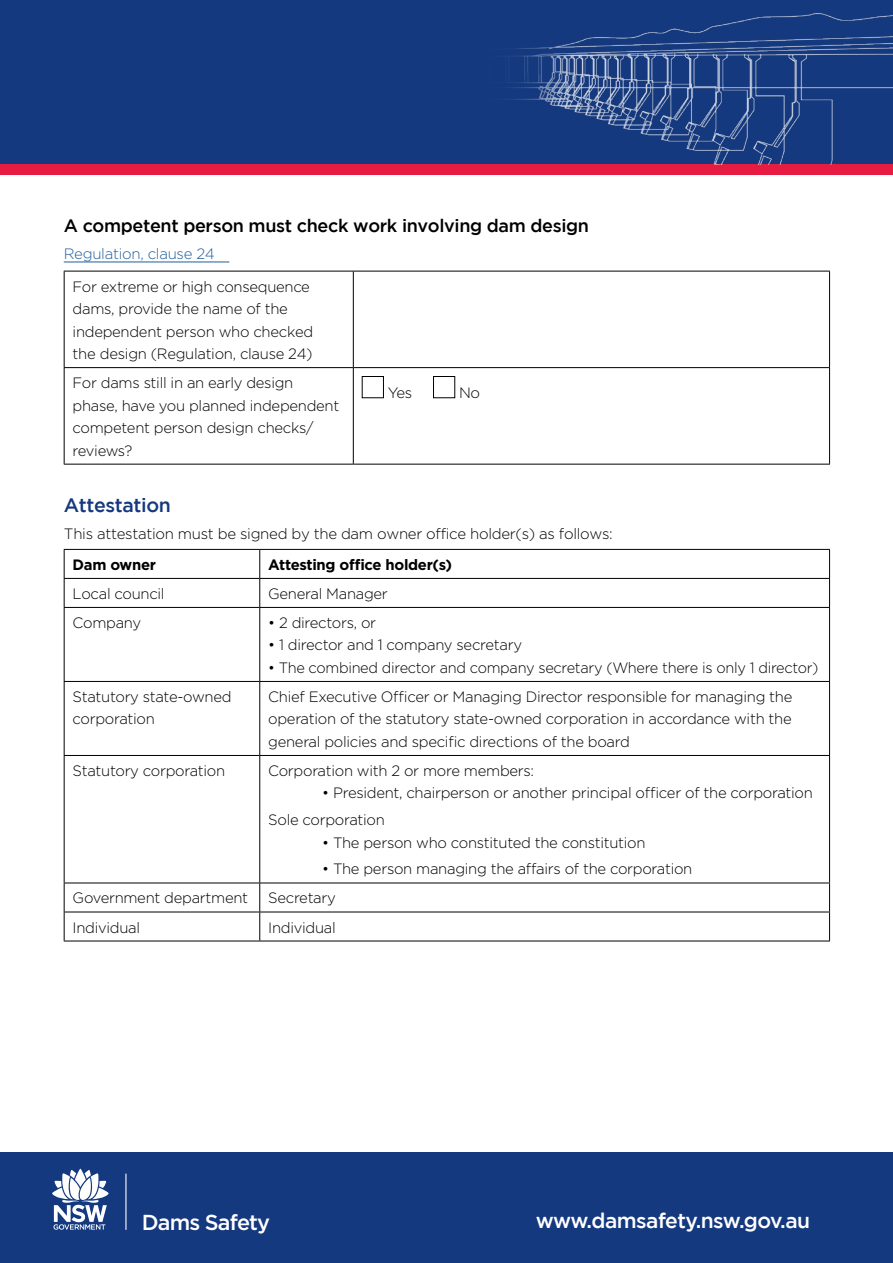
<style>
.page{position:relative;width:893px;height:1263px;background:#fff}
.page>*{position:absolute;margin:0;border:0;box-sizing:border-box;transform-origin:0 0}
.t1{font:500 21.6px "Gotham";letter-spacing:-.04em;color:#fff}
.t2{font:500 21px "Gotham";letter-spacing:-.025em;color:#fff}
.t3{font:500 19.5px "Gotham";letter-spacing:-.02em;color:#15397f}
.t4{font:500 18px "Gotham";letter-spacing:-.02em;color:#000}
.t5{font:300 15px/22.5px "Gotham";letter-spacing:-.02em;color:#000}
.t6{font:700 15px "Gotham";letter-spacing:-.02em;color:#000}
.t7{font:300 15px "Gotham";letter-spacing:-.02em;color:#215e9e}
</style>
<div class="page">
<hr style="left:64px;top:262px;width:165px;height:1px;background:#215e9e">
<hr style="left:64px;top:271px;width:289px;height:1px;background:#000">
<hr style="left:64px;top:271px;width:1px;height:96px;background:#000">
<hr style="left:353px;top:271px;width:477px;height:1px;background:#000">
<hr style="left:353px;top:271px;width:1px;height:96px;background:#000">
<hr style="left:829px;top:271px;width:1px;height:96px;background:#000">
<hr style="left:64px;top:367px;width:289px;height:1px;background:#000">
<hr style="left:64px;top:368px;width:1px;height:96px;background:#000">
<hr style="left:353px;top:367px;width:477px;height:1px;background:#000">
<hr style="left:353px;top:368px;width:1px;height:96px;background:#000">
<hr style="left:829px;top:368px;width:1px;height:96px;background:#000">
<hr style="left:64px;top:464px;width:289px;height:1px;background:#000">
<hr style="left:353px;top:464px;width:477px;height:1px;background:#000">
<div style="left:362px;top:376px;width:22px;height:22px;border:1px solid #000"></div>
<div style="left:433px;top:376px;width:22px;height:22px;border:1px solid #000"></div>
<hr style="left:64px;top:549px;width:196px;height:1px;background:#000">
<hr style="left:260px;top:549px;width:570px;height:1px;background:#000">
<hr style="left:64px;top:578px;width:196px;height:1px;background:#000">
<svg style="left:64px;top:550px;width:1px;height:57px"></svg>
<hr style="left:260px;top:578px;width:570px;height:1px;background:#000">
<svg style="left:259px;top:550px;width:1px;height:57px"></svg>
<svg style="left:829px;top:550px;width:1px;height:57px"></svg>
<hr style="left:64px;top:607px;width:196px;height:1px;background:#000">
<hr style="left:64px;top:608px;width:1px;height:73px;background:#000">
<hr style="left:260px;top:607px;width:570px;height:1px;background:#000">
<hr style="left:259px;top:608px;width:1px;height:73px;background:#000">
<hr style="left:829px;top:608px;width:1px;height:73px;background:#000">
<hr style="left:64px;top:681px;width:196px;height:1px;background:#000">
<hr style="left:64px;top:682px;width:1px;height:73px;background:#000">
<hr style="left:260px;top:681px;width:570px;height:1px;background:#000">
<hr style="left:259px;top:682px;width:1px;height:73px;background:#000">
<hr style="left:829px;top:682px;width:1px;height:73px;background:#000">
<hr style="left:64px;top:755px;width:196px;height:1px;background:#000">
<hr style="left:64px;top:756px;width:1px;height:127px;background:#000">
<hr style="left:260px;top:755px;width:570px;height:1px;background:#000">
<hr style="left:259px;top:756px;width:1px;height:127px;background:#000">
<hr style="left:829px;top:756px;width:1px;height:127px;background:#000">
<hr style="left:64px;top:883px;width:196px;height:1px;background:#000">
<hr style="left:260px;top:883px;width:570px;height:1px;background:#000">
<hr style="left:64px;top:912px;width:196px;height:1px;background:#000">
<svg style="left:64px;top:883px;width:1px;height:58px"></svg>
<hr style="left:260px;top:912px;width:570px;height:1px;background:#000">
<svg style="left:259px;top:883px;width:1px;height:58px"></svg>
<svg style="left:829px;top:883px;width:1px;height:58px"></svg>
<hr style="left:64px;top:941px;width:196px;height:1px;background:#000">
<hr style="left:260px;top:941px;width:570px;height:1px;background:#000">
<div style="left:0;top:1152px;width:893px;height:111px;background:#15397f"></div>
<hr style="left:125px;top:1173px;width:1px;height:57px;background:#fff">
<svg style="left:52px;top:1169px;width:57px;height:61px"></svg>
<div style="left:0;top:163px;width:893px;height:11px;background:#e61c43"></div>
<div style="left:0;top:0;width:893px;height:164px;background:#15397f"></div>
<img style="left:508px;top:13px;width:385px;height:151px">
<p class="t4" style="left:64px;top:215px;width:527px">A competent person must check work involving dam design</p>
<p class="t7" style="left:64px;top:244px;width:153px">Regulation, clause 24</p>
<p class="t5" style="left:73px;top:275px;width:242px">For extreme or high consequence dams, provide the name of the independent person who checked the design (Regulation, clause 24)</p>
<p class="t5" style="left:73px;top:371px;width:268px">For dams still in an early design phase, have you planned independent competent person design checks/ reviews?</p>
<p class="t5" style="left:388px;top:381px;width:26px">Yes</p>
<p class="t5" style="left:459px;top:381px;width:23px">No</p>
<h3 class="t3" style="left:64px;top:494px;width:108px">Attestation</h3>
<p class="t5" style="left:64px;top:522px;width:550px">This attestation must be signed by the dam owner office holder(s) as follows:</p>
<p class="t6" style="left:73px;top:555px;width:85px">Dam owner</p>
<p class="t6" style="left:268px;top:555px;width:185px">Attesting office holder(s)</p>
<p class="t5" style="left:73px;top:582px;width:93px">Local council</p>
<p class="t5" style="left:268px;top:582px;width:121px">General Manager</p>
<p class="t5" style="left:73px;top:611px;width:70px">Company</p>
<p class="t5" style="left:268px;top:611px;width:109px">• 2 directors, or</p>
<p class="t5" style="left:268px;top:633px;width:255px">• 1 director and 1 company secretary</p>
<p class="t5" style="left:268px;top:656px;width:552px">• The combined director and company secretary (Where there is only 1 director)</p>
<p class="t5" style="left:73px;top:685px;width:160px">Statutory state-owned corporation</p>
<p class="t5" style="left:268px;top:685px;width:526px;text-align:justify">Chief Executive Officer or Managing Director responsible for managing the operation of the statutory state-owned corporation in accordance with the general policies and specific directions of the board</p>
<p class="t5" style="left:73px;top:759px;width:154px">Statutory corporation</p>
<p class="t5" style="left:268px;top:759px;width:267px">Corporation with 2 or more members:</p>
<p class="t5" style="left:268px;top:779px;width:546px;line-height:26.7px;text-indent:54px">• President, chairperson or another principal officer of the corporation<br>Sole corporation</p>
<p class="t5" style="left:322px;top:831px;width:325px">• The person who constituted the constitution</p>
<p class="t5" style="left:322px;top:857px;width:372px">• The person managing the affairs of the corporation</p>
<p class="t5" style="left:73px;top:886px;width:177px">Government department</p>
<p class="t5" style="left:268px;top:886px;width:69px">Secretary</p>
<p class="t5" style="left:73px;top:915px;width:69px">Individual</p>
<p class="t5" style="left:268px;top:915px;width:69px">Individual</p>
<h1 class="t1" style="left:142px;top:1209px;width:130px">Dams Safety</h1>
<h2 class="t2" style="left:536px;top:1208px;width:276px">www.damsafety.nsw.gov.au</h2>
</div>
